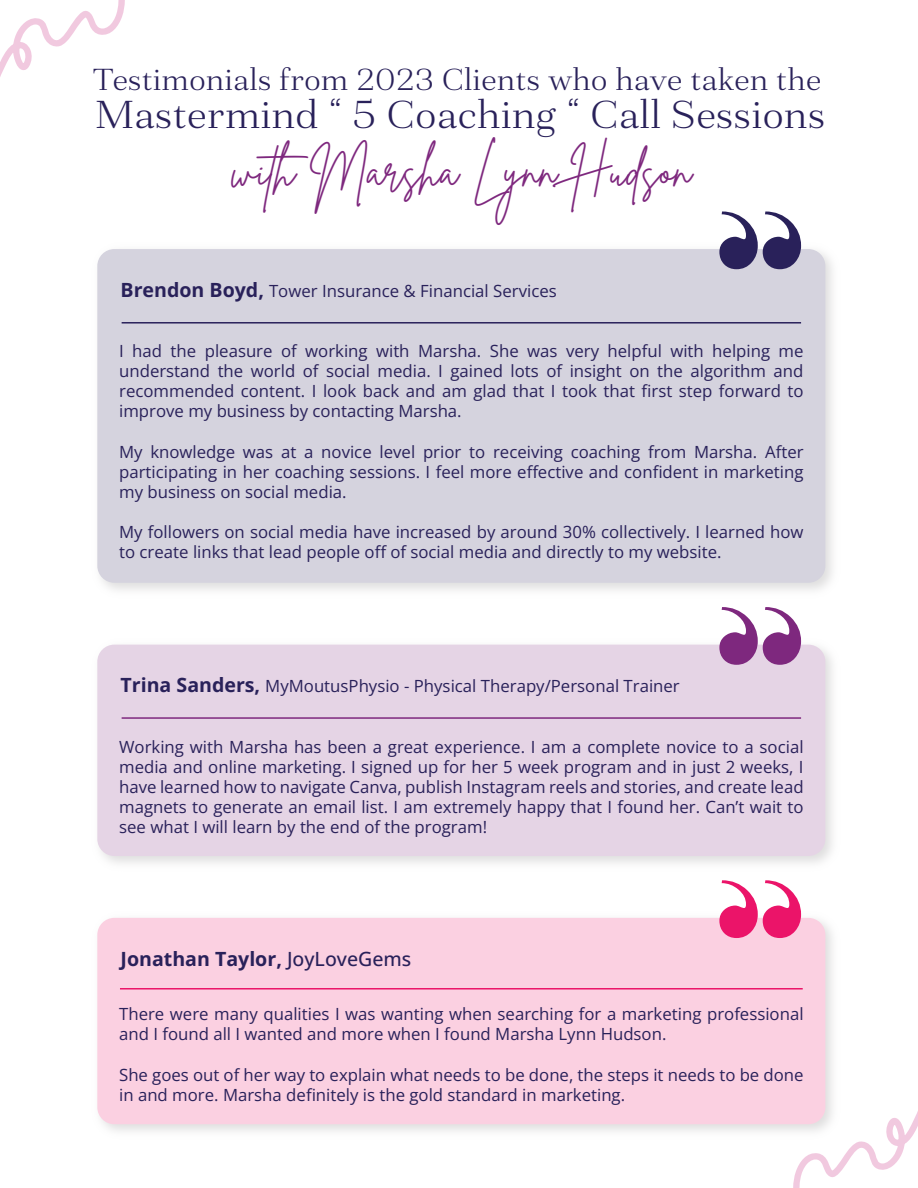
<style>
.page{position:relative;width:918px;height:1188px;background:#fff}
.page>*{position:absolute;margin:0;border:0;box-sizing:border-box;transform-origin:0 0}
.t1{font:46.05px "Brittany Signature";color:#7e287e}
.t2{font:300 38.85px "Fiorina Text";color:#29215a}
.t3{font:300 30.3px "Fiorina Text";color:#29215a}
.t4{font:700 19.65px "Open Sans";color:#29215a}
.t5{font:16.8px/20.1px "Open Sans";color:#29215a}
.s1{font-weight:700;font-size:19.65px}
.s2{font-weight:500}
</style>
<div class="page">
<svg style="left:0;top:0;width:125px;height:77px"></svg>
<svg style="left:793px;top:1111px;width:125px;height:77px"></svg>
<img style="left:97px;top:913px;width:747px;height:229px">
<div style="left:97px;top:918px;width:728px;height:206px;background:#fbd0e1;border-radius:17px"></div>
<svg style="left:719px;top:880px;width:82px;height:58px"></svg>
<hr style="left:120px;top:988px;width:683px;height:2px;background:#eb1469">
<div style="left:97px;top:645px;width:728px;height:211px;background:#e5d4e5;border-radius:17px"></div>
<svg style="left:719px;top:607px;width:82px;height:58px"></svg>
<hr style="left:122px;top:717px;width:679px;height:2px;background:#7e287e">
<div style="left:97px;top:249px;width:728px;height:334px;background:#d5d3de;border-radius:17px"></div>
<svg style="left:719px;top:211px;width:82px;height:58px"></svg>
<hr style="left:122px;top:322px;width:679px;height:2px;background:#29215a">
<h3 class="t3" style="left:93px;top:60px;width:730px">Testimonials from 2023 Clients who have taken the</h3>
<h2 class="t2" style="left:95px;top:91px;width:732px">Mastermind “ 5 Coaching “ Call Sessions</h2>
<h1 class="t1" style="left:232px;top:141px;width:461px">with Marsha Lynn Hudson</h1>
<p class="t5" style="left:121px;top:280px;width:438px"><span class="s1">Brendon Boyd,</span> Tower Insurance &amp; Financial Services</p>
<p class="t5" style="left:119px;top:340px;width:686px;text-align:justify">I had the pleasure of working with Marsha. She was very helpful with helping me understand the world of social media. I gained lots of insight on the algorithm and recommended content. I look back and am glad that I took that first step forward to improve my business by contacting Marsha.</p>
<p class="t5" style="left:119px;top:441px;width:686px;text-align:justify">My knowledge was at a novice level prior to receiving coaching from Marsha. After participating in her coaching sessions. I feel more effective and confident in marketing my business on social media.</p>
<p class="t5" style="left:119px;top:522px;width:686px">My followers on social media have increased by around 30% collectively. I learned how to create links that lead people off of social media and directly to my website.</p>
<p class="t5" style="left:121px;top:676px;width:561px"><span class="s1">Trina Sanders,</span> MyMoutusPhysio - Physical Therapy/Personal Trainer</p>
<p class="t5" style="left:119px;top:736px;width:686px;text-align:justify">Working with Marsha has been a great experience. I am a complete novice to a social media and online marketing. I signed up for her 5 week program and in just 2 weeks, I have learned how to navigate Canva, publish Instagram reels and stories, and create lead magnets to generate an email list. I am extremely happy that I found her. Can’t wait to see what I will learn by the end of the program!</p>
<p class="t4" style="left:121px;top:945px;width:292px">Jonathan Taylor, <span class="s2">JoyLoveGems</span></p>
<p class="t5" style="left:119px;top:1004px;width:686px">There were many qualities I was wanting when searching for a marketing professional and I found all I wanted and more when I found Marsha Lynn Hudson.</p>
<p class="t5" style="left:119px;top:1064px;width:686px">She goes out of her way to explain what needs to be done, the steps it needs to be done in and more. Marsha definitely is the gold standard in marketing.</p>
</div>
